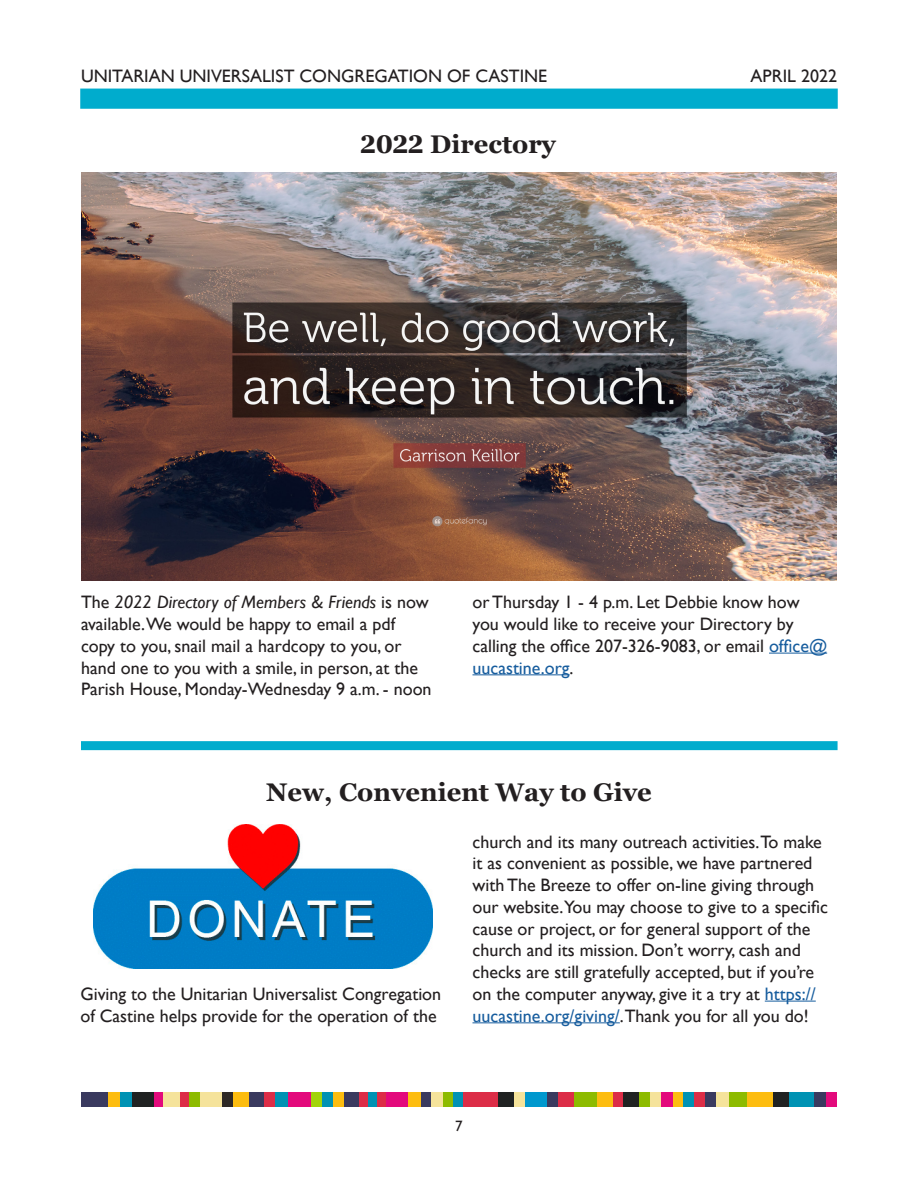
<style>
.page{position:relative;width:918px;height:1188px;background:#fff}
.page>*{position:absolute;margin:0;border:0;box-sizing:border-box;transform-origin:0 0}
.Column_title{font:700 25.5px "Georgia";color:#231f20}
.Body_Text{font:18px/21.8px "Gill Sans";color:#231f20}
.t1{font:15px "Gill Sans";color:#231f20}
.s1{font-style:italic}
.s2{color:#175d9e}
</style>
<div class="page">
<div style="left:80px;top:89px;width:758px;height:20px;background:#00accd;border:2px solid #00accd"></div>
<div style="left:826px;top:1092px;width:11px;height:15px;background:#e30a7c"></div>
<div style="left:694px;top:1092px;width:11px;height:15px;background:#dc2d47"></div>
<div style="left:683px;top:1092px;width:11px;height:15px;background:#0092b3"></div>
<div style="left:672px;top:1092px;width:11px;height:15px;background:#fdbd10"></div>
<div style="left:661px;top:1092px;width:11px;height:15px;background:#e30a7c"></div>
<div style="left:333px;top:1092px;width:11px;height:15px;background:#fdbd10"></div>
<div style="left:322px;top:1092px;width:11px;height:15px;background:#0092b3"></div>
<div style="left:311px;top:1092px;width:11px;height:15px;background:#a2d40a"></div>
<div style="left:189px;top:1092px;width:11px;height:15px;background:#8dbb00"></div>
<div style="left:650px;top:1092px;width:11px;height:15px;background:#f5e39b"></div>
<div style="left:453px;top:1092px;width:11px;height:15px;background:#0092b3"></div>
<div style="left:443px;top:1092px;width:10px;height:15px;background:#8dbb00"></div>
<div style="left:431px;top:1092px;width:12px;height:15px;background:#f5e39b"></div>
<div style="left:421px;top:1092px;width:10px;height:15px;background:#3a3a5f"></div>
<div style="left:408px;top:1092px;width:13px;height:15px;background:#fdbd10"></div>
<div style="left:275px;top:1092px;width:13px;height:15px;background:#0092b3"></div>
<div style="left:639px;top:1092px;width:11px;height:15px;background:#8dbb00"></div>
<div style="left:814px;top:1092px;width:12px;height:15px;background:#3a3a5f"></div>
<div style="left:705px;top:1092px;width:11px;height:15px;background:#3a3a5f"></div>
<div style="left:514px;top:1092px;width:11px;height:15px;background:#f5e39b"></div>
<div style="left:612px;top:1092px;width:11px;height:15px;background:#dc2d47"></div>
<div style="left:789px;top:1092px;width:25px;height:15px;background:#0092b3"></div>
<div style="left:747px;top:1092px;width:26px;height:15px;background:#fdbd10"></div>
<div style="left:773px;top:1092px;width:16px;height:15px;background:#202222"></div>
<div style="left:623px;top:1092px;width:16px;height:15px;background:#202222"></div>
<div style="left:729px;top:1092px;width:18px;height:15px;background:#8dbb00"></div>
<div style="left:597px;top:1092px;width:15px;height:15px;background:#fdbd10"></div>
<div style="left:344px;top:1092px;width:15px;height:15px;background:#3a3a5f"></div>
<div style="left:498px;top:1092px;width:16px;height:15px;background:#202222"></div>
<div style="left:464px;top:1092px;width:34px;height:15px;background:#dc2d47"></div>
<div style="left:288px;top:1092px;width:23px;height:15px;background:#e30a7c"></div>
<div style="left:132px;top:1092px;width:23px;height:15px;background:#202222"></div>
<div style="left:574px;top:1092px;width:23px;height:15px;background:#8dbb00"></div>
<div style="left:716px;top:1092px;width:13px;height:15px;background:#f5e39b"></div>
<div style="left:547px;top:1092px;width:12px;height:15px;background:#3a3a5f"></div>
<div style="left:525px;top:1092px;width:22px;height:15px;background:#0098ce"></div>
<div style="left:559px;top:1092px;width:15px;height:15px;background:#dc2d47"></div>
<div style="left:221px;top:1092px;width:12px;height:15px;background:#2e2926"></div>
<div style="left:200px;top:1092px;width:21px;height:15px;background:#f5e39b"></div>
<div style="left:120px;top:1092px;width:12px;height:15px;background:#0092b3"></div>
<div style="left:107px;top:1092px;width:13px;height:15px;background:#fdbd10"></div>
<div style="left:233px;top:1092px;width:16px;height:15px;background:#fdbd10"></div>
<div style="left:386px;top:1092px;width:22px;height:15px;background:#e30a7c"></div>
<div style="left:81px;top:1092px;width:26px;height:15px;background:#3a3a5f"></div>
<div style="left:368px;top:1092px;width:10px;height:15px;background:#0092b3"></div>
<div style="left:378px;top:1092px;width:8px;height:15px;background:#dc2d47"></div>
<div style="left:359px;top:1092px;width:9px;height:15px;background:#dc2d47"></div>
<div style="left:163px;top:1092px;width:17px;height:15px;background:#f5e39b"></div>
<div style="left:180px;top:1092px;width:9px;height:15px;background:#dc2d47"></div>
<div style="left:155px;top:1092px;width:8px;height:15px;background:#e30a7c"></div>
<div style="left:264px;top:1092px;width:11px;height:15px;background:#dc2d47"></div>
<div style="left:249px;top:1092px;width:15px;height:15px;background:#3a3a5f"></div>
<img style="left:81px;top:172px;width:756px;height:408px">
<hr style="left:769px;top:653px;width:58px;height:1px;background:#175d9e">
<hr style="left:472px;top:674px;width:98px;height:1px;background:#175d9e">
<div style="left:81px;top:741px;width:757px;height:9px;background:#00accd"></div>
<img style="left:93px;top:825px;width:340px;height:144px">
<hr style="left:765px;top:1001px;width:51px;height:1px;background:#175d9e">
<hr style="left:472px;top:1022px;width:148px;height:1px;background:#175d9e">
<p class="Body_Text" style="left:81px;top:65px;width:468px">UNITARIAN UNIVERSALIST CONGREGATION OF CASTINE</p>
<p class="Body_Text" style="left:751px;top:65px;width:88px">APRIL 2022</p>
<p class="Column_title" style="left:361px;top:128px;width:197px">2022 Directory</p>
<p class="Body_Text" style="left:81px;top:592px;width:352px">The <span class="s1">2022 Directory of Members &amp; Friends</span> is now available.We would be happy to email a pdf copy to you, snail mail a hardcopy to you, or hand one to you with a smile, in person, at the Parish House, Monday-Wednesday 9 a.m. - noon</p>
<p class="Body_Text" style="left:472px;top:592px;width:356px">or Thursday 1 - 4 p.m. Let Debbie know how you would like to receive your Directory by calling the office 207-326-9083, or email <span class="s2">office@ uucastine.org</span>.</p>
<p class="Column_title" style="left:266px;top:776px;width:387px">New, Convenient Way to Give</p>
<p class="Body_Text" style="left:80px;top:983px;width:362px">Giving to the Unitarian Universalist Congregation of Castine helps provide for the operation of the</p>
<p class="Body_Text" style="left:472px;top:831px;width:357px">church and its many outreach activities.To make it as convenient as possible, we have partnered with The Breeze to offer on-line giving through our website.You may choose to give to a specific cause or project, or for general support of the church and its mission. Don’t worry, cash and checks are still gratefully accepted, but if you’re on the computer anyway, give it a try at <span class="s2">https:// uucastine.org/giving/</span>.Thank you for all you do!</p>
<p class="t1" style="left:455px;top:1117px;width:9px">7</p>
</div>
